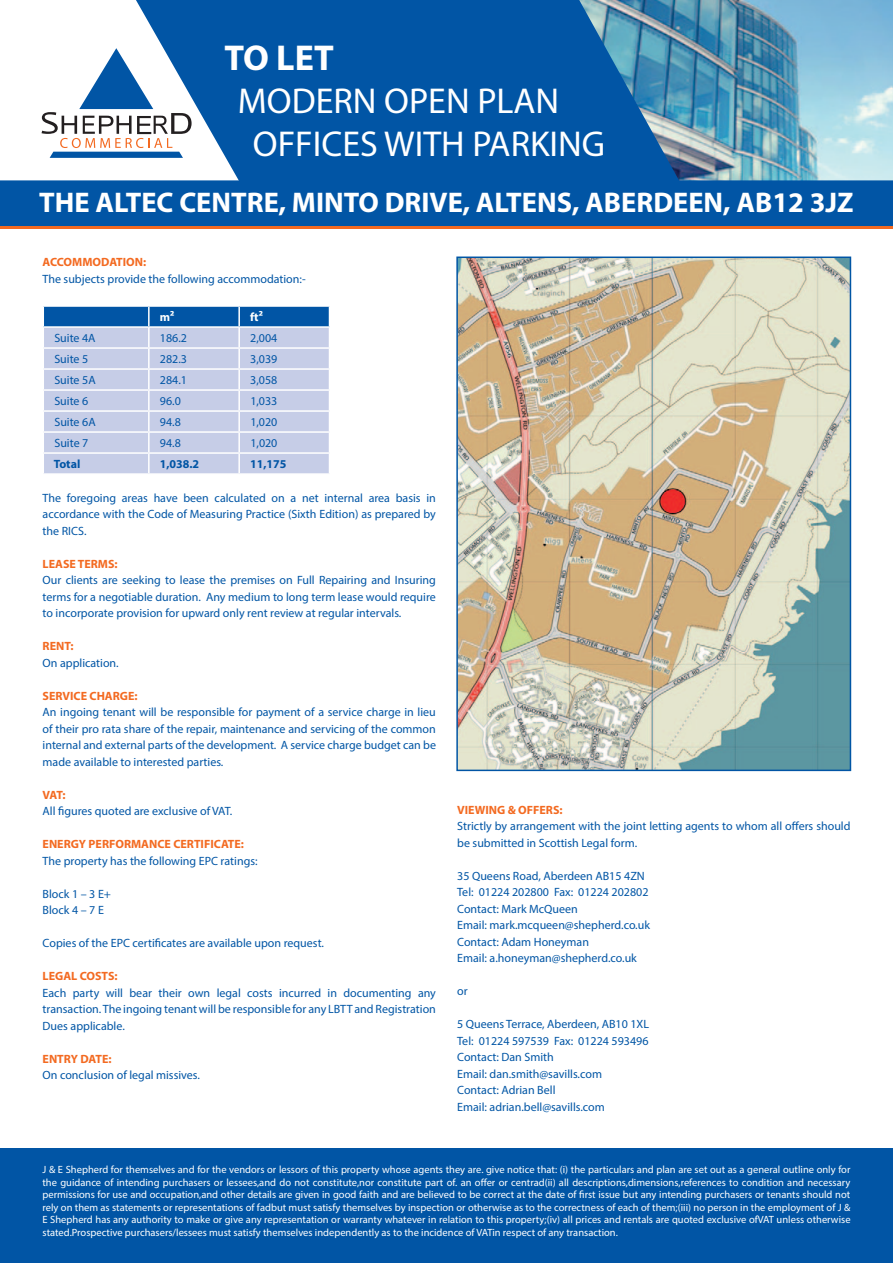
<style>
.page{position:relative;width:893px;height:1263px;background:#fff}
.page>*{position:absolute;margin:0;border:0;box-sizing:border-box;transform-origin:0 0}
.t1{font:36px/43.2px "Myriad Pro";color:#fff}
.t2{font:700 36px "Myriad Pro";color:#fff}
.t3{font:700 28.5px "Myriad Pro";color:#fff}
.t4{font:12px/16.5px "Myriad Pro";color:#0155a5;text-align:justify}
.t5{font:700 12px "Myriad Pro";color:#f36a21}
.t6{font:700 12px "Myriad Pro";color:#0155a5}
.t7{font:700 12px "Myriad Pro";color:#fff}
.t8{font:10.5px/12.6px "Myriad Pro";color:#fff;text-align:justify}
</style>
<div class="page">
<img style="left:680px;top:0;width:213px;height:180px">
<svg style="left:42px;top:48px;width:94px;height:110px"></svg>
<div style="left:0;top:180px;width:893px;height:46px;background:#0155a5"></div>
<svg style="left:136px;top:0;width:544px;height:181px;background:#206aae"></svg>
<hr style="left:0;top:226px;width:893px;height:3px;background:#f36a21">
<div style="left:0;top:1148px;width:893px;height:115px;background:#0155a5"></div>
<svg style="left:43px;top:306px;width:287px;height:167px;background:#b4c3e1"></svg>
<img style="left:459px;top:259px;width:389px;height:509px">
<div style="left:456px;top:256px;width:395px;height:515px;border:2px solid #0155a5"></div>
<h1 class="t2" style="left:224px;top:34px;width:111px">TO LET</h1>
<h1 class="t1" style="left:253px;top:79px;width:354px;text-indent:-15px">MODERN OPEN PLAN<br>OFFICES WITH PARKING</h1>
<h2 class="t3" style="left:39px;top:183px;width:816px">THE ALTEC CENTRE, MINTO DRIVE, ALTENS, ABERDEEN, AB12 3JZ</h2>
<p class="t5" style="left:43px;top:254px;width:105px">ACCOMMODATION:</p>
<p class="t4" style="left:43px;top:270px;width:265px">The subjects provide the following accommodation:-</p>
<p class="t7" style="left:160px;top:309px;width:16px">m²</p>
<p class="t7" style="left:250px;top:309px;width:14px">ft²</p>
<p class="t4" style="left:54px;top:330px;width:43px">Suite 4A</p>
<p class="t4" style="left:160px;top:330px;width:29px">186.2</p>
<p class="t4" style="left:250px;top:330px;width:29px">2,004</p>
<p class="t4" style="left:54px;top:351px;width:35px">Suite 5</p>
<p class="t4" style="left:160px;top:351px;width:29px">282.3</p>
<p class="t4" style="left:250px;top:351px;width:29px">3,039</p>
<p class="t4" style="left:54px;top:372px;width:43px">Suite 5A</p>
<p class="t4" style="left:160px;top:372px;width:29px">284.1</p>
<p class="t4" style="left:250px;top:372px;width:29px">3,058</p>
<p class="t4" style="left:54px;top:393px;width:35px">Suite 6</p>
<p class="t4" style="left:160px;top:393px;width:22px">96.0</p>
<p class="t4" style="left:250px;top:393px;width:29px">1,033</p>
<p class="t4" style="left:54px;top:414px;width:43px">Suite 6A</p>
<p class="t4" style="left:160px;top:414px;width:22px">94.8</p>
<p class="t4" style="left:250px;top:414px;width:29px">1,020</p>
<p class="t4" style="left:54px;top:435px;width:35px">Suite 7</p>
<p class="t4" style="left:160px;top:435px;width:22px">94.8</p>
<p class="t4" style="left:250px;top:435px;width:29px">1,020</p>
<p class="t6" style="left:54px;top:456px;width:28px">Total</p>
<p class="t6" style="left:160px;top:456px;width:41px">1,038.2</p>
<p class="t6" style="left:250px;top:456px;width:38px">11,175</p>
<p class="t4" style="left:43px;top:489px;width:395px">The foregoing areas have been calculated on a net internal area basis in accordance with the Code of Measuring Practice (Sixth Edition) as prepared by the RICS.</p>
<p class="t5" style="left:43px;top:556px;width:77px">LEASE TERMS:</p>
<p class="t4" style="left:43px;top:572px;width:395px">Our clients are seeking to lease the premises on Full Repairing and Insuring terms for a negotiable duration. Any medium to long term lease would require to incorporate provision for upward only rent review at regular intervals.</p>
<p class="t5" style="left:43px;top:638px;width:33px">RENT:</p>
<p class="t4" style="left:43px;top:654px;width:78px">On application.</p>
<p class="t5" style="left:43px;top:688px;width:97px">SERVICE CHARGE:</p>
<p class="t4" style="left:43px;top:704px;width:395px">An ingoing tenant will be responsible for payment of a service charge in lieu of their pro rata share of the repair, maintenance and servicing of the common internal and external parts of the development. A service charge budget can be made available to interested parties.</p>
<p class="t5" style="left:43px;top:787px;width:25px">VAT:</p>
<p class="t4" style="left:43px;top:803px;width:191px">All figures quoted are exclusive of VAT.</p>
<p class="t5" style="left:43px;top:836px;width:203px">ENERGY PERFORMANCE CERTIFICATE:</p>
<p class="t4" style="left:43px;top:852px;width:217px">The property has the following EPC ratings:</p>
<p class="t4" style="left:43px;top:885px;width:70px">Block 1 – 3 E+<br>Block 4 – 7 E</p>
<p class="t4" style="left:43px;top:935px;width:283px">Copies of the EPC certificates are available upon request.</p>
<p class="t5" style="left:43px;top:968px;width:77px">LEGAL COSTS:</p>
<p class="t4" style="left:43px;top:984px;width:395px">Each party will bear their own legal costs incurred in documenting any transaction. The ingoing tenant will be responsible for any LBTT and Registration Dues applicable.</p>
<p class="t5" style="left:43px;top:1051px;width:70px">ENTRY DATE:</p>
<p class="t4" style="left:43px;top:1067px;width:159px">On conclusion of legal missives.</p>
<p class="t5" style="left:457px;top:802px;width:107px">VIEWING &amp; OFFERS:</p>
<p class="t4" style="left:457px;top:818px;width:395px">Strictly by arrangement with the joint letting agents to whom all offers should be submitted in Scottish Legal form.</p>
<p class="t4" style="left:457px;top:867px;width:194px;text-align:left">35 Queens Road, Aberdeen AB15 4ZN<br>Tel: 01224 202800 Fax: 01224 202802<br>Contact: Mark McQueen<br>Email: mark.mcqueen@shepherd.co.uk<br>Contact: Adam Honeyman<br>Email: a.honeyman@shepherd.co.uk</p>
<p class="t4" style="left:457px;top:983px;width:12px">or</p>
<p class="t4" style="left:457px;top:1016px;width:193px;text-align:left">5 Queens Terrace, Aberdeen, AB10 1XL<br>Tel: 01224 597539 Fax: 01224 593496<br>Contact: Dan Smith<br>Email: dan.smith@savills.com<br>Contact: Adrian Bell<br>Email: adrian.bell@savills.com</p>
<p class="t8" style="left:43px;top:1163px;width:809px">J &amp; E Shepherd for themselves and for the vendors or lessors of this property whose agents they are. give notice that: (i) the particulars and plan are set out as a general outline only for the guidance of intending purchasers or lessees,and do not constitute,nor constitute part of. an offer or centrad(ii) all descriptions,dimensions,references to condition and necessary permissions for use and occupation,and other details are given in good faith and are believed to be correct at the date of first issue but any intending purchasers or tenants should not rely on them as statements or representations of fadbut must satisfy themselves by inspection or otherwise as to the correctness of each of them;(iii) no person in the employment of J &amp; E Shepherd has any authority to make or give any representation or warranty whatever in relation to this property;(iv) all prices and rentals are quoted exclusive ofVAT unless otherwise stated.Prospective purchasers/lessees must satisfy themselves independently as to the incidence of VATin respect of any transaction.</p>
</div>
